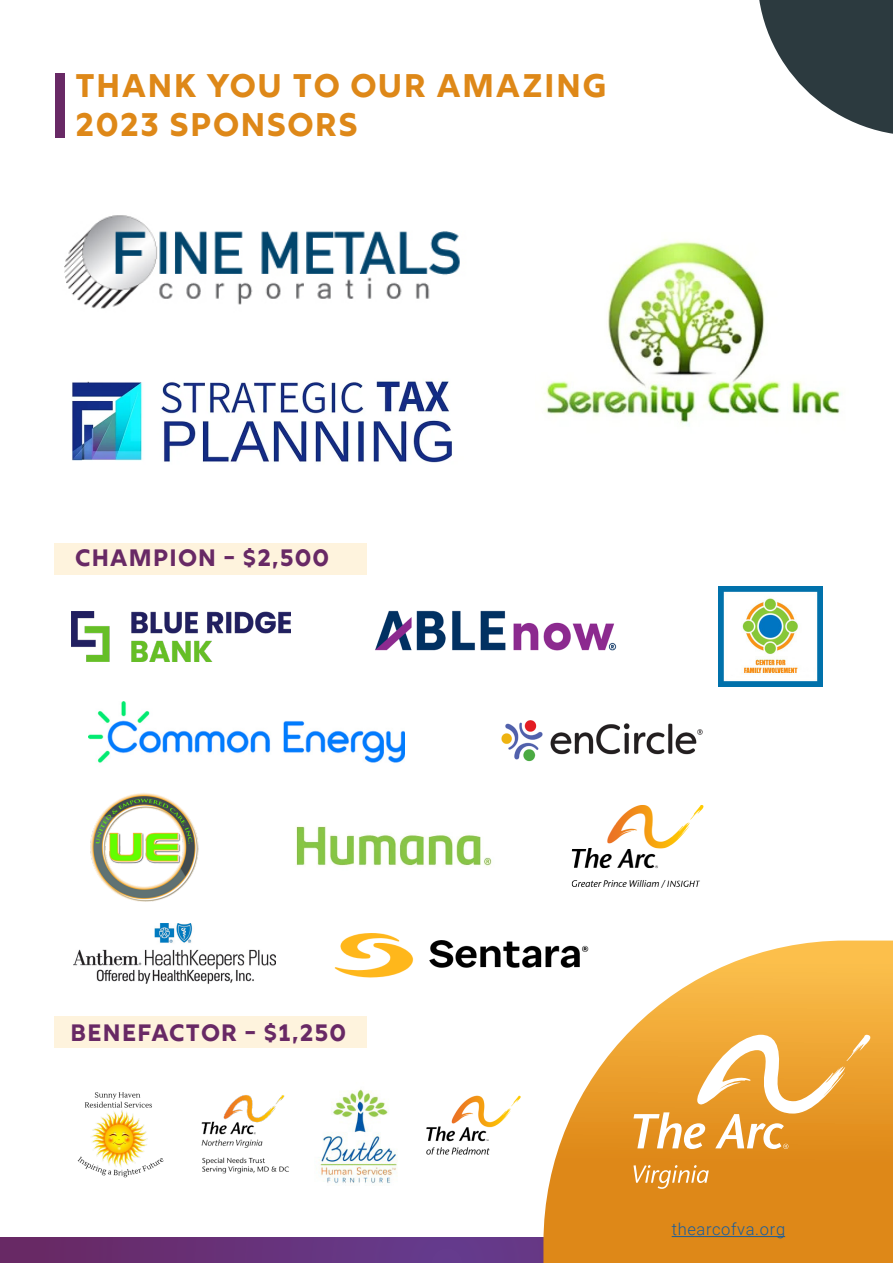
<style>
.page{position:relative;width:893px;height:1263px;background:#fff}
.page>*{position:absolute;margin:0;border:0;box-sizing:border-box;transform-origin:0 0}
.Date{font:32.7px/39.3px "Rig Bold Face";color:#de8818}
.Date-2{font:23.7px "Rig Bold Face";color:#682965}
.CTA{font:300 16.5px "Roboto";letter-spacing:.04em;color:#175d9e}
</style>
<div class="page">
<svg style="left:759px;top:0;width:134px;height:134px"></svg>
<svg style="left:0;top:1237px;width:543px;height:26px;background:#66327a"></svg>
<img style="left:64px;top:215px;width:396px;height:94px">
<img style="left:571px;top:805px;width:133px;height:83px">
<img style="left:426px;top:1095px;width:95px;height:60px">
<img style="left:201px;top:1095px;width:88px;height:79px">
<img style="left:88px;top:701px;width:316px;height:62px">
<img style="left:77px;top:1092px;width:87px;height:86px">
<div style="left:54px;top:543px;width:313px;height:32px;background:#fef3dd"></div>
<div style="left:54px;top:1016px;width:313px;height:32px;background:#fef3dd"></div>
<div style="left:55px;top:73px;width:9px;height:64px;background:#682965"></div>
<img style="left:90px;top:793px;width:109px;height:109px">
<img style="left:74px;top:924px;width:202px;height:60px">
<img style="left:318px;top:1089px;width:80px;height:95px">
<img style="left:501px;top:720px;width:202px;height:42px">
<svg style="left:543px;top:940px;width:350px;height:323px"></svg>
<svg style="left:633px;top:1035px;width:243px;height:114px"></svg>
<svg style="left:633px;top:1165px;width:76px;height:24px;background:#e5a14a"></svg>
<hr style="left:672px;top:1236px;width:113px;height:1px;background:#175d9e">
<img style="left:375px;top:610px;width:242px;height:41px">
<img style="left:719px;top:586px;width:104px;height:100px">
<img style="left:71px;top:612px;width:220px;height:49px">
<img style="left:544px;top:239px;width:297px;height:186px">
<img style="left:72px;top:381px;width:382px;height:83px">
<img style="left:334px;top:933px;width:271px;height:64px">
<img style="left:296px;top:826px;width:196px;height:41px">
<p class="Date" style="left:74px;top:69px;width:535px">THANK YOU TO OUR AMAZING<br>2023 SPONSORS</p>
<p class="Date-2" style="left:74px;top:543px;width:257px">CHAMPION - $2,500</p>
<p class="Date-2" style="left:70px;top:1017px;width:278px">BENEFACTOR - $1,250</p>
<p class="CTA" style="left:672px;top:1218px;width:115px">thearcofva.org</p>
</div>
